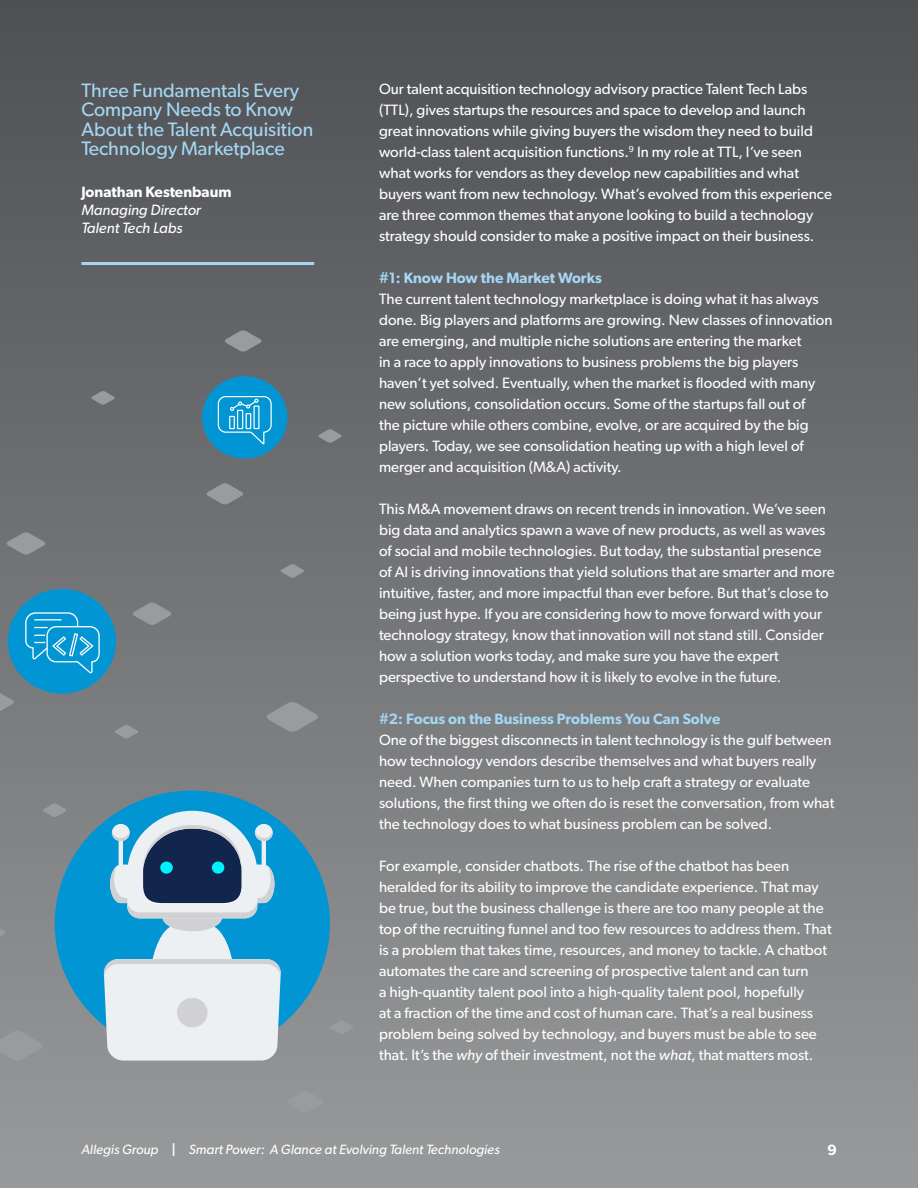
<style>
.page{position:relative;width:918px;height:1188px;background:#fff}
.page>*{position:absolute;margin:0;border:0;box-sizing:border-box;transform-origin:0 0}
.t1{font:19.5px/19.5px "Gibson";color:#a4d7f4}
.t2{font:15px/21px "Gibson";color:#fff}
.t3{font:600 15px "Gibson";color:#a4d7f4}
.t4{font:italic 15px/18px "Gibson";color:#fff}
.t5{font:600 15px "Gibson";color:#fff}
.t6{font:italic 13.5px "Gibson";color:#fff}
.s1{font-style:italic}
.s2{font-weight:600;font-style:normal}
</style>
<div class="page">
<div style="left:0;top:0;width:918px;height:1188px;background:linear-gradient(to bottom,#4e5054,#989a9b)"></div>
<svg style="left:0;top:692px;width:14px;height:21px"></svg>
<svg style="left:114px;top:725px;width:24px;height:13px"></svg>
<svg style="left:266px;top:702px;width:53px;height:30px;background:#8c8d8f"></svg>
<svg style="left:287px;top:1091px;width:37px;height:21px"></svg>
<svg style="left:280px;top:564px;width:24px;height:14px"></svg>
<svg style="left:132px;top:603px;width:40px;height:22px"></svg>
<svg style="left:206px;top:483px;width:38px;height:21px"></svg>
<svg style="left:91px;top:391px;width:24px;height:14px"></svg>
<svg style="left:6px;top:532px;width:40px;height:23px"></svg>
<svg style="left:224px;top:330px;width:38px;height:22px"></svg>
<svg style="left:318px;top:429px;width:24px;height:14px"></svg>
<svg style="left:43px;top:804px;width:24px;height:13px"></svg>
<svg style="left:0;top:1031px;width:44px;height:30px"></svg>
<div style="left:55px;top:791px;width:275px;height:266px;background:#0195d3;border-radius:50%"></div>
<svg style="left:100px;top:811px;width:181px;height:250px"></svg>
<div style="left:177px;top:998px;width:31px;height:29px;background:#d1d1d4;border-radius:50%"></div>
<svg style="left:330px;top:1021px;width:24px;height:13px"></svg>
<svg style="left:0;top:926px;width:6px;height:13px"></svg>
<div style="left:8px;top:589px;width:108px;height:105px;background:#0195d3;border-radius:50%"></div>
<div style="left:202px;top:376px;width:85px;height:83px;background:#0195d3;border-radius:50%"></div>
<svg style="left:217px;top:396px;width:55px;height:49px"></svg>
<svg style="left:25px;top:612px;width:75px;height:61px"></svg>
<hr style="left:81px;top:262px;width:233px;height:3px;background:#a4d7f4">
<h1 class="t1" style="left:81px;top:80px;width:233px">Three Fundamentals Every<br>Company Needs to Know<br>About the Talent Acquisition<br>Technology Marketplace</h1>
<p class="t5" style="left:81px;top:183px;width:152px">Jonathan Kestenbaum</p>
<p class="t4" style="left:81px;top:201px;width:121px">Managing Director<br>Talent Tech Labs</p>
<p class="t2" style="left:379px;top:78px;width:454px">Our talent acquisition technology advisory practice Talent Tech Labs (TTL), gives startups the resources and space to develop and launch great innovations while giving buyers the wisdom they need to build world-class talent acquisition functions.<sup>9</sup> In my role at TTL, I’ve seen what works for vendors as they develop new capabilities and what buyers want from new technology. What’s evolved from this experience are three common themes that anyone looking to build a technology strategy should consider to make a positive impact on their business.</p>
<p class="t3" style="left:379px;top:269px;width:224px">#1: Know How the Market Works</p>
<p class="t2" style="left:379px;top:288px;width:455px">The current talent technology marketplace is doing what it has always done. Big players and platforms are growing. New classes of innovation are emerging, and multiple niche solutions are entering the market<br>in a race to apply innovations to business problems the big players haven’t yet solved. Eventually, when the market is flooded with many new solutions, consolidation occurs. Some of the startups fall out of<br>the picture while others combine, evolve, or are acquired by the big players. Today, we see consolidation heating up with a high level of merger and acquisition (M&amp;A) activity.</p>
<p class="t2" style="left:379px;top:498px;width:457px">This M&amp;A movement draws on recent trends in innovation. We’ve seen big data and analytics spawn a wave of new products, as well as waves of social and mobile technologies. But today, the substantial presence of AI is driving innovations that yield solutions that are smarter and more intuitive, faster, and more impactful than ever before. But that’s close to being just hype. If you are considering how to move forward with your technology strategy, know that innovation will not stand still. Consider how a solution works today, and make sure you have the expert perspective to understand how it is likely to evolve in the future.</p>
<p class="t3" style="left:379px;top:710px;width:343px">#2: Focus on the Business Problems You Can Solve</p>
<p class="t2" style="left:379px;top:729px;width:457px">One of the biggest disconnects in talent technology is the gulf between how technology vendors describe themselves and what buyers really need. When companies turn to us to help craft a strategy or evaluate solutions, the first thing we often do is reset the conversation, from what the technology does to what business problem can be solved.</p>
<p class="t2" style="left:379px;top:855px;width:454px">For example, consider chatbots. The rise of the chatbot has been heralded for its ability to improve the candidate experience. That may be true, but the business challenge is there are too many people at the top of the recruiting funnel and too few resources to address them. That is a problem that takes time, resources, and money to tackle. A chatbot automates the care and screening of prospective talent and can turn<br>a high-quantity talent pool into a high-quality talent pool, hopefully<br>at a fraction of the time and cost of human care. That’s a real business problem being solved by technology, and buyers must be able to see that. It’s the <span class="s1">why</span> of their investment, not the <span class="s1">what</span>, that matters most.</p>
<p class="t6" style="left:81px;top:1141px;width:420px">Allegis Group <span class="s2">|</span> Smart Power: A Glance at Evolving Talent Technologies</p>
<p class="t5" style="left:828px;top:1141px;width:11px">9</p>
</div>
